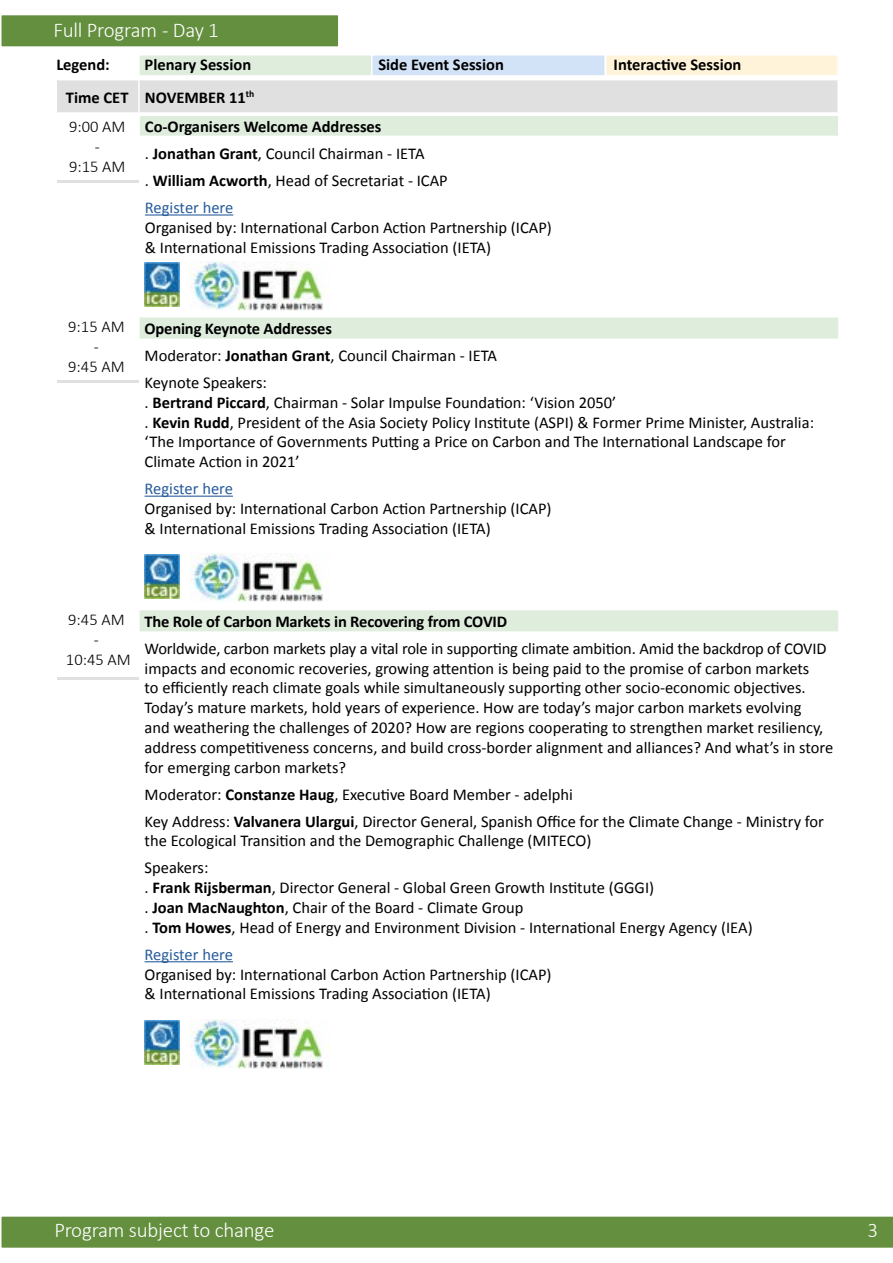
<style>
.page{position:relative;width:893px;height:1263px;background:#fff}
.page>*{position:absolute;margin:0;border:0;box-sizing:border-box;transform-origin:0 0}
.t1{font:300 21px "Calibri";letter-spacing:-.01em;color:#fff}
.t2{font:16.5px/19.8px "Calibri";color:#000}
.t3{font:700 16.5px/27px "Calibri";color:#000}
.t4{font:300 16.5px/19.8px "Calibri";color:#000;text-align:center}
.t5{font:16.5px "Calibri";color:#275b9b}
.s1{font-weight:300}
.s2{font-weight:400}
.s3{font-weight:400;color:#275b9b}
.s4{font-weight:700}
</style>
<div class="page">
<div style="left:0;top:14px;width:340px;height:34px;background:#648f3f;border:2px solid #fff"></div>
<div style="left:1px;top:1216px;width:892px;height:32px;background:#648f3f"></div>
<div style="left:138px;top:114px;width:702px;height:23px;background:#dfeddd;border:2px solid #fff"></div>
<div style="left:138px;top:54px;width:235px;height:23px;background:#dfeddd;border:2px solid #fff"></div>
<div style="left:371px;top:54px;width:235px;height:23px;background:#d2e2f7;border:2px solid #fff"></div>
<div style="left:605px;top:54px;width:234px;height:23px;background:#fff3d9;border:2px solid #fff"></div>
<div style="left:57px;top:80px;width:780px;height:32px;background:#e0e0e0"></div>
<hr style="left:138px;top:80px;width:2px;height:32px;background:#fff">
<hr style="left:138px;top:115px;width:2px;height:143px;background:#fff">
<hr style="left:838px;top:115px;width:2px;height:143px;background:#fff">
<hr style="left:54px;top:112px;width:85px;height:3px;background:#fff">
<hr style="left:139px;top:112px;width:701px;height:3px;background:#fff">
<hr style="left:145px;top:214px;width:88px;height:2px;background:#275b9b">
<img style="left:190px;top:261px;width:138px;height:49px">
<img style="left:190px;top:553px;width:138px;height:49px">
<img style="left:190px;top:1019px;width:138px;height:49px">
<img style="left:145px;top:263px;width:34px;height:44px">
<img style="left:145px;top:555px;width:34px;height:44px">
<img style="left:145px;top:1021px;width:34px;height:44px">
<div style="left:138px;top:316px;width:702px;height:24px;background:#dfeddd;border:2px solid #fff"></div>
<div style="left:138px;top:609px;width:702px;height:24px;background:#dfeddd;border:2px solid #fff"></div>
<hr style="left:137px;top:315px;width:2px;height:62px;background:#fff">
<hr style="left:137px;top:607px;width:2px;height:63px;background:#fff">
<hr style="left:145px;top:496px;width:88px;height:1px;background:#275b9b">
<hr style="left:145px;top:961px;width:88px;height:1px;background:#275b9b">
<hr style="left:57px;top:181px;width:81px;height:2px;background:#e0e0e0">
<hr style="left:57px;top:380px;width:81px;height:2px;background:#e0e0e0">
<hr style="left:57px;top:677px;width:81px;height:2px;background:#e0e0e0">
<p class="t1" style="left:53px;top:17px;width:167px">Full Program - Day 1</p>
<p class="t3" style="left:56px;top:50px;width:55px">Legend:</p>
<p class="t3" style="left:145px;top:50px;width:108px">Plenary Session</p>
<p class="t3" style="left:378px;top:50px;width:127px">Side Event Session</p>
<p class="t3" style="left:614px;top:50px;width:129px">Interactive Session</p>
<p class="t3" style="left:66px;top:82px;width:190px;line-height:29.5px">Time CET NOVEMBER 11<sup>th<br></sup><span class="s1">9:00 AM</span></p>
<p class="t4" style="left:69px;top:136px;width:58px">-<br>9:15 AM</p>
<p class="t3" style="left:145px;top:113px;width:304px">Co-Organisers Welcome Addresses<br><span class="s2">.</span> Jonathan Grant<span class="s2">, Council Chairman - IETA<br>.</span> William Acworth<span class="s2">, Head of Secretariat - ICAP </span><span class="s3">Register here</span></p>
<p class="t2" style="left:145px;top:217px;width:408px">Organised by: International Carbon Action Partnership (ICAP) &amp; International Emissions Trading Association (IETA)</p>
<p class="t4" style="left:68px;top:317px;width:58px">9:15 AM -<br>9:45 AM</p>
<p class="t2" style="left:145px;top:314px;width:354px;line-height:27px"><span class="s4">Opening Keynote Addresses<br></span>Moderator: <span class="s4">Jonathan Grant</span>, Council Chairman - IETA<br>Keynote Speakers:</p>
<p class="t2" style="left:145px;top:392px;width:671px">. <span class="s4">Bertrand Piccard</span>, Chairman - Solar Impulse Foundation: ‘Vision 2050’<br>. <span class="s4">Kevin Rudd</span>, President of the Asia Society Policy Institute (ASPI) &amp; Former Prime Minister, Australia: ‘The Importance of Governments Putting a Price on Carbon and The International Landscape for Climate Action in 2021’</p>
<p class="t5" style="left:145px;top:479px;width:90px">Register here</p>
<p class="t2" style="left:145px;top:498px;width:408px">Organised by: International Carbon Action Partnership (ICAP) &amp; International Emissions Trading Association (IETA)</p>
<p class="t4" style="left:66px;top:609px;width:66px">9:45 AM -<br>10:45 AM</p>
<p class="t3" style="left:145px;top:607px;width:364px">The Role of Carbon Markets in Recovering from COVID</p>
<p class="t2" style="left:145px;top:638px;width:690px">Worldwide, carbon markets play a vital role in supporting climate ambition. Amid the backdrop of COVID impacts and economic recoveries, growing attention is being paid to the promise of carbon markets<br>to efficiently reach climate goals while simultaneously supporting other socio-economic objectives.<br>Today’s mature markets, hold years of experience. How are today’s major carbon markets evolving<br>and weathering the challenges of 2020? How are regions cooperating to strengthen market resiliency, address competitiveness concerns, and build cross-border alignment and alliances? And what’s in store for emerging carbon markets?</p>
<p class="t2" style="left:145px;top:780px;width:681px;line-height:27px">Moderator: <span class="s4">Constanze Haug</span>, Executive Board Member - adelphi<br>Key Address: <span class="s4">Valvanera Ulargui</span>, Director General, Spanish Office for the Climate Change - Ministry for</p>
<p class="t2" style="left:145px;top:827px;width:448px;line-height:27px">the Ecological Transition and the Demographic Challenge (MITECO)<br>Speakers:</p>
<p class="t2" style="left:145px;top:877px;width:610px">. <span class="s4">Frank Rijsberman</span>, Director General - Global Green Growth Institute (GGGI)<br>. <span class="s4">Joan MacNaughton</span>, Chair of the Board - Climate Group<br>. <span class="s4">Tom Howes</span>, Head of Energy and Environment Division - International Energy Agency (IEA)</p>
<p class="t5" style="left:145px;top:944px;width:90px">Register here</p>
<p class="t2" style="left:145px;top:963px;width:408px">Organised by: International Carbon Action Partnership (ICAP) &amp; International Emissions Trading Association (IETA)</p>
<p class="t1" style="left:54px;top:1217px;width:221px">Program subject to change</p>
<p class="t1" style="left:867px;top:1217px;width:12px">3</p>
</div>
